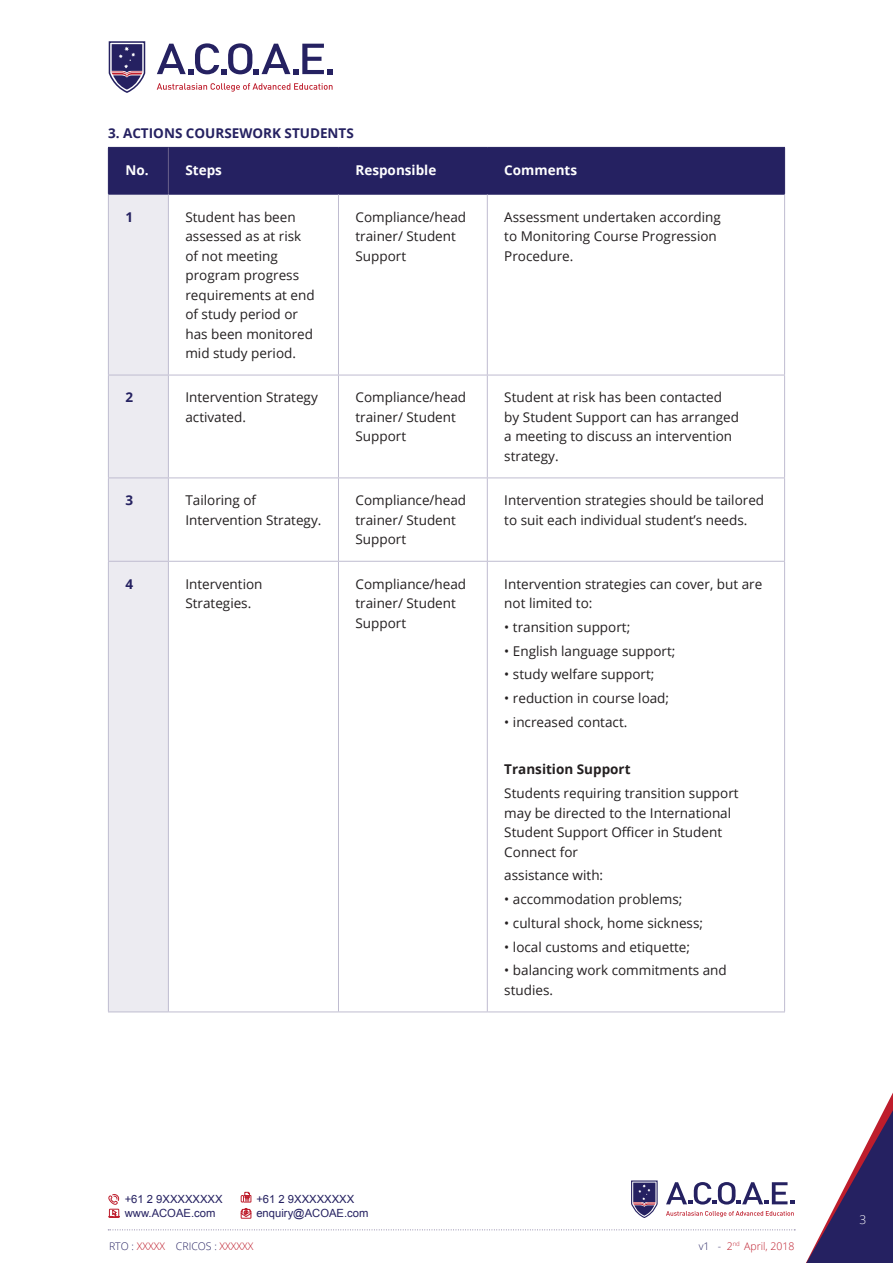
<style>
.page{position:relative;width:893px;height:1263px;background:#fff}
.page>*{position:absolute;margin:0;border:0;box-sizing:border-box;transform-origin:0 0}
.t1{font:13.5px/19.5px "Open Sans";color:#231f20}
.Body_SH{font:700 13.5px "Open Sans";color:#252161}
.t2{font:700 13.5px "Open Sans";color:#fff}
.t3{font:700 13.5px "Open Sans";color:#231f20}
.t4{font:300 12px "Open Sans";color:#fff}
.t5{font:11.25px "Arial";color:#252161}
.t6{font:300 10.5px "Open Sans";color:#252161}
.t7{font:300 10.5px "Open Sans";color:#be1d2c}
.s1{color:#be1d2c}
.s2{color:#252161}
</style>
<div class="page">
<svg style="left:157px;top:83px;width:176px;height:9px"></svg>
<svg style="left:157px;top:43px;width:176px;height:31px"></svg>
<svg style="left:109px;top:41px;width:37px;height:52px"></svg>
<svg style="left:806px;top:1092px;width:87px;height:171px"></svg>
<svg style="left:666px;top:1211px;width:128px;height:6px"></svg>
<svg style="left:666px;top:1182px;width:128px;height:22px"></svg>
<svg style="left:631px;top:1180px;width:27px;height:38px"></svg>
<svg style="left:108px;top:1229px;width:687px;height:1px"></svg>
<svg style="left:241px;top:1208px;width:10px;height:10px"></svg>
<svg style="left:241px;top:1192px;width:10px;height:10px"></svg>
<svg style="left:108px;top:1194px;width:12px;height:24px"></svg>
<div style="left:109px;top:148px;width:675px;height:46px;background:#252161"></div>
<div style="left:109px;top:195px;width:59px;height:816px;background:#ecebf1"></div>
<hr style="left:108px;top:147px;width:60px;height:1px;background:#252161">
<hr style="left:108px;top:148px;width:1px;height:46px;background:#252161">
<hr style="left:168px;top:147px;width:170px;height:1px;background:#252161">
<hr style="left:338px;top:147px;width:149px;height:1px;background:#252161">
<hr style="left:338px;top:148px;width:1px;height:46px;background:#252161">
<hr style="left:487px;top:147px;width:298px;height:1px;background:#252161">
<hr style="left:487px;top:148px;width:1px;height:46px;background:#252161">
<hr style="left:784px;top:148px;width:1px;height:46px;background:#252161">
<hr style="left:108px;top:194px;width:60px;height:1px;background:#252161">
<hr style="left:168px;top:194px;width:170px;height:1px;background:#252161">
<hr style="left:338px;top:194px;width:149px;height:1px;background:#252161">
<hr style="left:487px;top:194px;width:298px;height:1px;background:#252161">
<hr style="left:168px;top:148px;width:1px;height:46px;background:#6a618c">
<hr style="left:108px;top:195px;width:1px;height:180px;background:#bfbcd0">
<hr style="left:168px;top:195px;width:1px;height:180px;background:#bfbcd0">
<hr style="left:338px;top:195px;width:1px;height:180px;background:#bfbcd0">
<hr style="left:487px;top:195px;width:1px;height:180px;background:#bfbcd0">
<hr style="left:784px;top:195px;width:1px;height:180px;background:#bfbcd0">
<hr style="left:108px;top:375px;width:60px;height:1px;background:#bfbcd0">
<hr style="left:108px;top:375px;width:1px;height:102px;background:#bfbcd0">
<hr style="left:168px;top:375px;width:170px;height:1px;background:#bfbcd0">
<hr style="left:168px;top:375px;width:1px;height:102px;background:#bfbcd0">
<hr style="left:338px;top:375px;width:149px;height:1px;background:#bfbcd0">
<hr style="left:338px;top:375px;width:1px;height:102px;background:#bfbcd0">
<hr style="left:487px;top:375px;width:298px;height:1px;background:#bfbcd0">
<hr style="left:487px;top:375px;width:1px;height:102px;background:#bfbcd0">
<hr style="left:784px;top:375px;width:1px;height:102px;background:#bfbcd0">
<hr style="left:108px;top:477px;width:60px;height:1px;background:#bfbcd0">
<hr style="left:108px;top:478px;width:1px;height:83px;background:#bfbcd0">
<hr style="left:168px;top:477px;width:170px;height:1px;background:#bfbcd0">
<hr style="left:168px;top:478px;width:1px;height:83px;background:#bfbcd0">
<hr style="left:338px;top:477px;width:149px;height:1px;background:#bfbcd0">
<hr style="left:338px;top:478px;width:1px;height:83px;background:#bfbcd0">
<hr style="left:487px;top:477px;width:298px;height:1px;background:#bfbcd0">
<hr style="left:487px;top:478px;width:1px;height:83px;background:#bfbcd0">
<hr style="left:784px;top:478px;width:1px;height:83px;background:#bfbcd0">
<hr style="left:108px;top:561px;width:60px;height:1px;background:#bfbcd0">
<hr style="left:108px;top:562px;width:1px;height:449px;background:#bfbcd0">
<hr style="left:168px;top:561px;width:170px;height:1px;background:#bfbcd0">
<hr style="left:168px;top:562px;width:1px;height:449px;background:#bfbcd0">
<hr style="left:338px;top:561px;width:149px;height:1px;background:#bfbcd0">
<hr style="left:338px;top:562px;width:1px;height:449px;background:#bfbcd0">
<hr style="left:487px;top:561px;width:298px;height:1px;background:#bfbcd0">
<hr style="left:487px;top:562px;width:1px;height:449px;background:#bfbcd0">
<hr style="left:784px;top:562px;width:1px;height:449px;background:#bfbcd0">
<hr style="left:108px;top:1011px;width:60px;height:1px;background:#bfbcd0">
<hr style="left:168px;top:1011px;width:170px;height:1px;background:#bfbcd0">
<hr style="left:338px;top:1011px;width:149px;height:1px;background:#bfbcd0">
<hr style="left:487px;top:1011px;width:298px;height:1px;background:#bfbcd0">
<p class="Body_SH" style="left:108px;top:123px;width:247px">3. ACTIONS COURSEWORK STUDENTS</p>
<p class="t2" style="left:125px;top:160px;width:25px">No.</p>
<p class="t2" style="left:185px;top:160px;width:38px">Steps</p>
<p class="t2" style="left:355px;top:160px;width:82px">Responsible</p>
<p class="t2" style="left:504px;top:160px;width:74px">Comments</p>
<p class="Body_SH" style="left:125px;top:207px;width:9px">1</p>
<p class="t1" style="left:185px;top:207px;width:131px">Student has been assessed as at risk of not meeting program progress requirements at end of study period or has been monitored mid study period.</p>
<p class="t1" style="left:355px;top:207px;width:112px">Compliance/head trainer/ Student<br>Support</p>
<p class="t1" style="left:504px;top:207px;width:218px">Assessment undertaken according to Monitoring Course Progression<br>Procedure.</p>
<p class="Body_SH" style="left:125px;top:388px;width:9px">2</p>
<p class="t1" style="left:185px;top:387px;width:134px">Intervention Strategy activated.</p>
<p class="t1" style="left:355px;top:387px;width:112px">Compliance/head trainer/ Student<br>Support</p>
<p class="t1" style="left:504px;top:387px;width:236px">Student at risk has been contacted by Student Support can has arranged a meeting to discuss an intervention strategy.</p>
<p class="Body_SH" style="left:125px;top:491px;width:9px">3</p>
<p class="t1" style="left:185px;top:490px;width:137px">Tailoring of<br>Intervention Strategy.</p>
<p class="t1" style="left:355px;top:490px;width:112px">Compliance/head trainer/ Student<br>Support</p>
<p class="t1" style="left:504px;top:490px;width:261px">Intervention strategies should be tailored to suit each individual student’s needs.</p>
<p class="Body_SH" style="left:125px;top:574px;width:9px">4</p>
<p class="t1" style="left:185px;top:574px;width:79px">Intervention<br>Strategies.</p>
<p class="t1" style="left:355px;top:574px;width:112px">Compliance/head trainer/ Student<br>Support</p>
<p class="t1" style="left:504px;top:574px;width:259px">Intervention strategies can cover, but are not limited to:</p>
<p class="t1" style="left:504px;top:617px;width:127px">• transition support;</p>
<p class="t1" style="left:504px;top:641px;width:173px">• English language support;</p>
<p class="t1" style="left:504px;top:664px;width:152px">• study welfare support;</p>
<p class="t1" style="left:504px;top:688px;width:166px">• reduction in course load;</p>
<p class="t1" style="left:504px;top:712px;width:125px">• increased contact.</p>
<p class="t3" style="left:504px;top:760px;width:128px">Transition Support</p>
<p class="t1" style="left:504px;top:783px;width:236px">Students requiring transition support may be directed to the International<br>Student Support Officer in Student<br>Connect for</p>
<p class="t1" style="left:504px;top:865px;width:100px">assistance with:</p>
<p class="t1" style="left:504px;top:889px;width:180px">• accommodation problems;</p>
<p class="t1" style="left:504px;top:913px;width:200px">• cultural shock, home sickness;</p>
<p class="t1" style="left:504px;top:937px;width:187px">• local customs and etiquette;</p>
<p class="t1" style="left:504px;top:960px;width:224px">• balancing work commitments and studies.</p>
<p class="t5" style="left:125px;top:1191px;width:99px">+61 2 9XXXXXXXX</p>
<p class="t5" style="left:256px;top:1191px;width:99px">+61 2 9XXXXXXXX</p>
<p class="t5" style="left:125px;top:1206px;width:92px">www.ACOAE.com</p>
<p class="t5" style="left:256px;top:1206px;width:114px">enquiry@ACOAE.com</p>
<p class="t6" style="left:109px;top:1239px;width:146px">RTO : <span class="s1">XXXXX</span> CRICOS : <span class="s1">XXXXXX</span></p>
<p class="t7" style="left:699px;top:1239px;width:97px"><span class="s2">v1 -</span> 2<sup>nd</sup> April, 2018</p>
<p class="t4" style="left:859px;top:1211px;width:8px">3</p>
</div>
